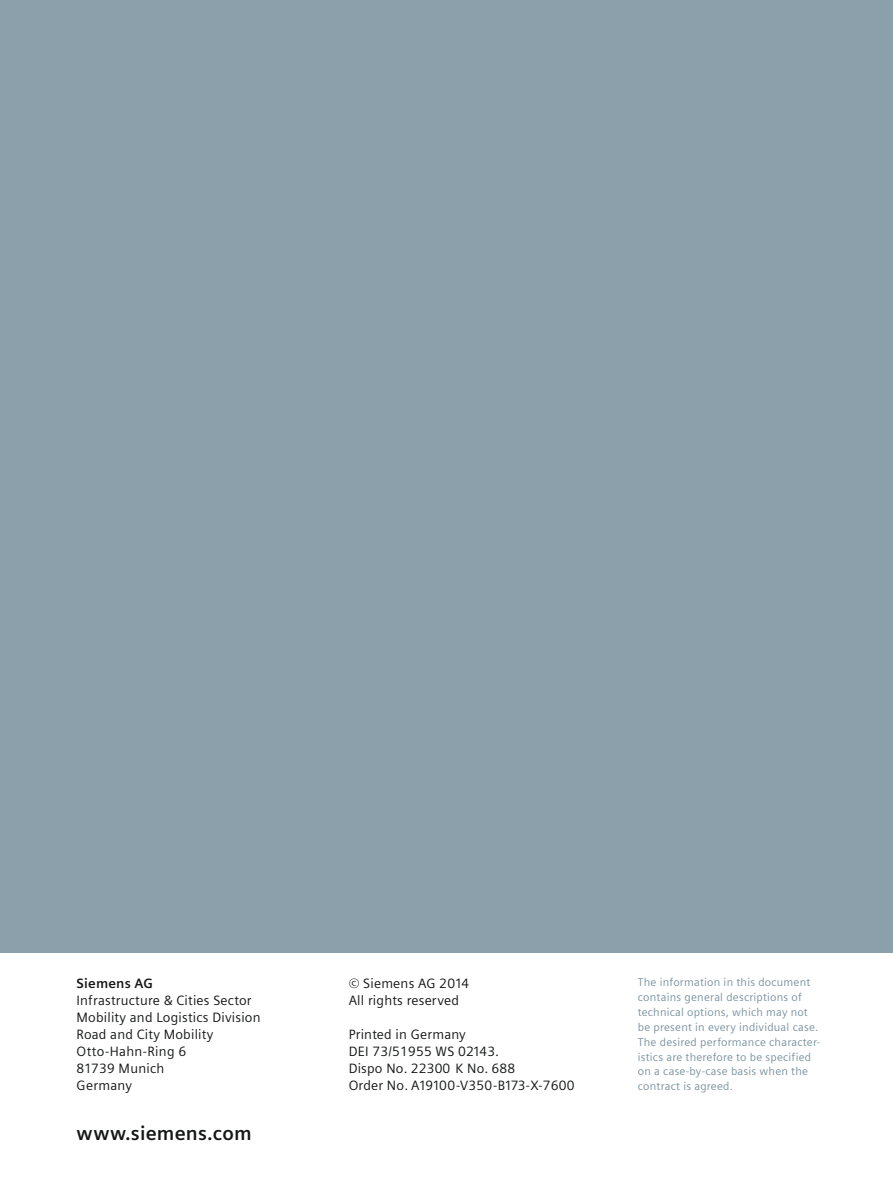
<style>
.page{position:relative;width:893px;height:1191px;background:#fff}
.page>*{position:absolute;margin:0;border:0;box-sizing:border-box;transform-origin:0 0}
.t1{font:700 19.5px "Siemens Sans";letter-spacing:.01em;color:#151616}
.t2{font:13.5px/17px "Siemens Sans";letter-spacing:.015em;color:#151616}
.t3{font:700 13.5px "Siemens Sans";letter-spacing:.015em;color:#151616}
.t4{font:11.25px/14.9px "Siemens Sans";letter-spacing:.02em;color:#7a929f}
</style>
<div class="page">
<div style="left:0;top:0;width:893px;height:952px;background:#8ca0ab"></div>
<p class="t3" style="left:77px;top:977px;width:78px">Siemens AG</p>
<p class="t2" style="left:77px;top:992px;width:186px">Infrastructure &amp; Cities Sector<br>Mobility and Logistics Division<br>Road and City Mobility<br>Otto-Hahn-Ring 6<br>81739 Munich<br>Germany</p>
<h1 class="t1" style="left:77px;top:1125px;width:177px">www.siemens.com</h1>
<p class="t2" style="left:349px;top:975px;width:122px">© Siemens AG 2014<br>All rights reserved</p>
<p class="t2" style="left:349px;top:1026px;width:227px">Printed in Germany<br>DEI 73/51955 WS 02143.<br>Dispo No. 22300 K No. 688<br>Order No. A19100-V350-B173-X-7600</p>
<p class="t4" style="left:638px;top:975px;width:184px">The information in this document contains general descriptions of technical options, which may not be present in every individual case.<br>The desired performance character&shy;istics are therefore to be specified on a case-by-case basis when the contract is agreed.</p>
</div>
